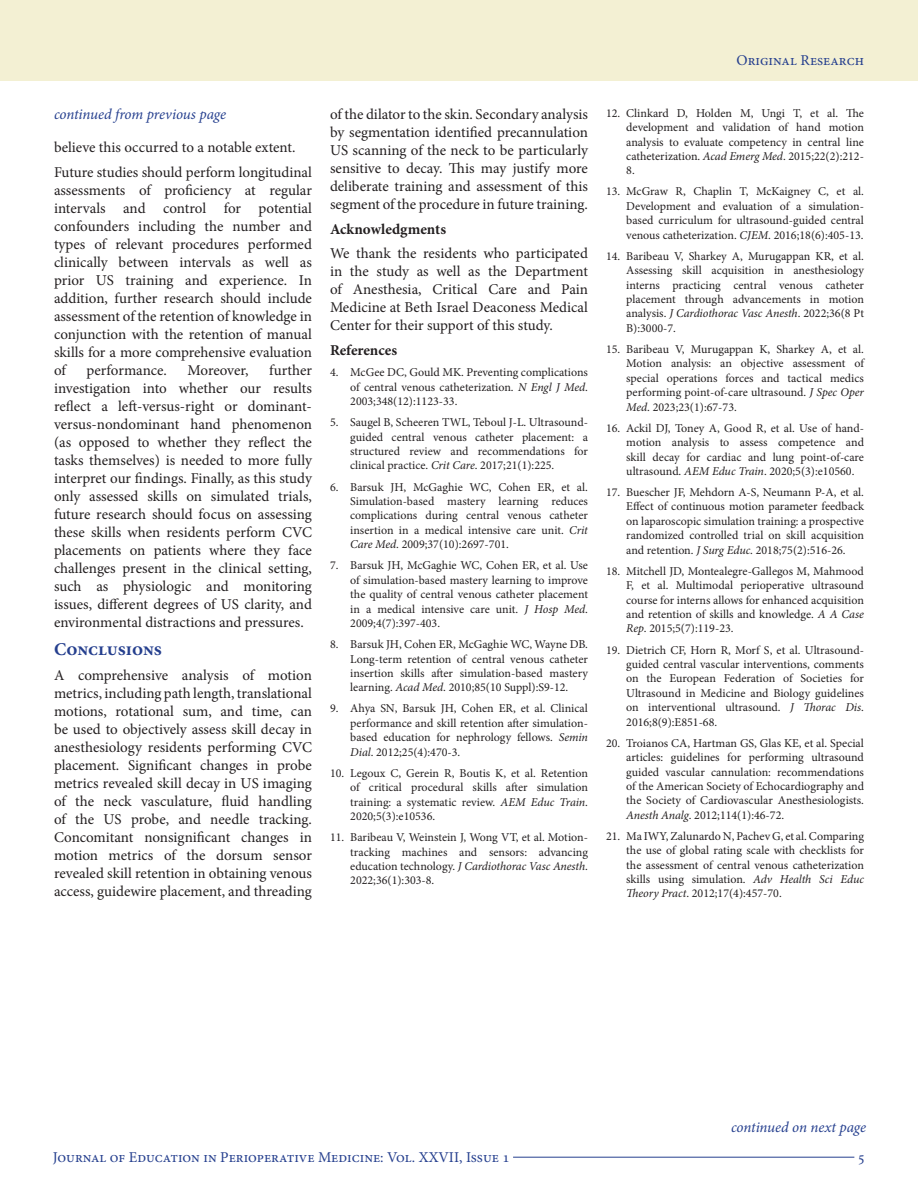
<style>
.page{position:relative;width:918px;height:1188px;background:#fff}
.page>*{position:absolute;margin:0;border:0;box-sizing:border-box;transform-origin:0 0}
.Section_Headings{font:700 18px "Minion Pro";color:#253f8e}
.t1{font:15px/18px "Minion Pro";color:#231f20;text-align:justify}
.t2{font:15px "Minion Pro";color:#253f8e}
.t3{font:italic 15px "Minion Pro";letter-spacing:-.01em;color:#253f8e}
.t4{font:700 15px "Minion Pro";color:#231f20}
.t5{font:12px/14.4px "Minion Pro";color:#231f20;text-align:justify}
.s1{font-style:italic}
</style>
<div class="page">
<hr style="left:513px;top:1157px;width:341px;height:1px;background:#253f8e">
<div style="left:0;top:0;width:918px;height:81px;background:#f3f0d3"></div>
<p class="t3" style="left:54px;top:104px;width:174px">continued from previous page</p>
<p class="t1" style="left:54px;top:139px;width:243px">believe this occurred to a notable extent.</p>
<p class="t1" style="left:54px;top:163px;width:260px">Future studies should perform longitudinal assessments of proficiency at regular intervals and control for potential confounders including the number and types of relevant procedures performed clinically between intervals as well as prior US training and experience. In addition, further research should include assessment of the retention of knowledge in conjunction with the retention of manual skills for a more comprehensive evaluation of</p>
<p class="t1" style="left:54px;top:361px;width:260px;text-indent:215px">further investigation into whether our results reflect a left-versus-right or dominant&shy;versus-nondominant hand phenomenon (as opposed to whether they reflect the tasks themselves) is needed to more fully interpret our findings. Finally, as this study only assessed skills on simulated trials, future research should focus on assessing these skills when residents perform CVC placements on patients where they face challenges present in the clinical setting, such as physiologic and monitoring issues, different degrees of US clarity, and environmental distractions and pressures.</p>
<p class="Section_Headings" style="left:54px;top:637px;width:109px">Conclusions</p>
<p class="t1" style="left:54px;top:666px;width:260px">A comprehensive analysis of motion metrics, including path length, translational motions, rotational sum, and time, can be used to objectively assess skill decay in anesthesiology residents performing CVC placement. Significant changes in probe metrics revealed skill decay in US imaging of the neck vasculature, fluid handling of the US probe, and needle tracking.<br>Concomitant nonsignificant changes in motion metrics of the dorsum sensor revealed skill retention in obtaining venous access, guidewire placement, and threading</p>
<p class="t1" style="left:87px;top:361px;width:82px">performance.</p>
<p class="t1" style="left:188px;top:361px;width:62px">Moreover,</p>
<p class="t1" style="left:330px;top:105px;width:260px">of the dilator to the skin. Secondary analysis by segmentation identified precannulation US scanning of the neck to be particularly sensitive to decay. This may justify more deliberate training and assessment of this segment of the procedure in future training.</p>
<p class="t4" style="left:330px;top:218px;width:118px">Acknowledgments</p>
<p class="t1" style="left:330px;top:245px;width:260px">We thank the residents who participated in the study as well as the Department of Anesthesia, Critical Care and Pain Medicine at Beth Israel Deaconess Medical Center for their support of this study.</p>
<p class="t4" style="left:330px;top:340px;width:69px">References</p>
<p class="t5" style="left:350px;top:365px;width:239px;text-indent:-20px">4. McGee DC, Gould MK. Preventing complications of central venous catheterization. <span class="s1">N Engl J Med</span>.<br>2003;348(12):1123-33.</p>
<p class="t5" style="left:350px;top:415px;width:239px;text-indent:-20px">5. Saugel B, Scheeren TWL, Teboul J-L. Ultrasound&shy;guided central venous catheter placement: a structured review and recommendations for clinical practice. <span class="s1">Crit Care</span>. 2017;21(1):225.</p>
<p class="t5" style="left:350px;top:480px;width:239px;text-indent:-20px">6. Barsuk JH, McGaghie WC, Cohen ER, et al.<br>Simulation-based mastery learning reduces complications during central venous catheter insertion in a medical intensive care unit. <span class="s1">Crit Care Med</span>. 2009;37(10):2697-701.</p>
<p class="t5" style="left:350px;top:558px;width:239px;text-indent:-20px">7. Barsuk JH, McGaghie WC, Cohen ER, et al. Use of simulation-based mastery learning to improve the quality of central venous catheter placement in a medical intensive care unit. <span class="s1">J Hosp Med</span>.<br>2009;4(7):397-403.</p>
<p class="t5" style="left:350px;top:637px;width:239px;text-indent:-20px">8. Barsuk JH, Cohen ER, McGaghie WC, Wayne DB.<br>Long-term retention of central venous catheter insertion skills after simulation-based mastery learning. <span class="s1">Acad Med</span>. 2010;85(10 Suppl):S9-12.</p>
<p class="t5" style="left:350px;top:701px;width:239px;text-indent:-20px">9. Ahya SN, Barsuk JH, Cohen ER, et al. Clinical performance and skill retention after simulation&shy;based education for nephrology fellows. <span class="s1">Semin Dial</span>. 2012;25(4):470-3.</p>
<p class="t5" style="left:350px;top:766px;width:239px;text-indent:-20px">10. Legoux C, Gerein R, Boutis K, et al. Retention of critical procedural skills after simulation training: a systematic review. <span class="s1">AEM Educ Train</span>.<br>2020;5(3):e10536.</p>
<p class="t5" style="left:350px;top:830px;width:239px;text-indent:-20px">11. Baribeau V, Weinstein J, Wong VT, et al. Motion&shy;tracking machines and sensors: advancing education technology. <span class="s1">J Cardiothorac Vasc Anesth</span>.<br>2022;36(1):303-8.</p>
<p class="t2" style="left:737px;top:50px;width:129px">Original Research</p>
<p class="t5" style="left:626px;top:106px;width:239px;text-indent:-20px">12. Clinkard D, Holden M, Ungi T, et al. The development and validation of hand motion analysis to evaluate competency in central line catheterization. <span class="s1">Acad Emerg Med</span>. 2015;22(2):212- 8.</p>
<p class="t5" style="left:626px;top:184px;width:239px;text-indent:-20px">13. McGraw R, Chaplin T, McKaigney C, et al.<br>Development and evaluation of a simulation&shy;based curriculum for ultrasound-guided central venous catheterization. <span class="s1">CJEM</span>. 2016;18(6):405-13.</p>
<p class="t5" style="left:626px;top:249px;width:239px;text-indent:-20px">14. Baribeau V, Sharkey A, Murugappan KR, et al.<br>Assessing skill acquisition in anesthesiology interns practicing central venous catheter placement through advancements in motion analysis. <span class="s1">J Cardiothorac Vasc Anesth</span>. 2022;36(8 Pt B):3000-7.</p>
<p class="t5" style="left:626px;top:342px;width:240px;text-indent:-20px">15. Baribeau V, Murugappan K, Sharkey A, et al.<br>Motion analysis: an objective assessment of special operations forces and tactical medics performing point-of-care ultrasound. <span class="s1">J Spec Oper Med</span>. 2023;23(1):67-73.</p>
<p class="t5" style="left:626px;top:421px;width:239px;text-indent:-20px">16. Ackil DJ, Toney A, Good R, et al. Use of hand&shy;motion analysis to assess competence and skill decay for cardiac and lung point-of-care ultrasound. <span class="s1">AEM Educ Train</span>. 2020;5(3):e10560.</p>
<p class="t5" style="left:626px;top:485px;width:239px;text-indent:-20px">17. Buescher JF, Mehdorn A-S, Neumann P-A, et al.<br>Effect of continuous motion parameter feedback on laparoscopic simulation training: a prospective randomized controlled trial on skill acquisition and retention. <span class="s1">J Surg Educ</span>. 2018;75(2):516-26.</p>
<p class="t5" style="left:626px;top:564px;width:239px;text-indent:-20px">18. Mitchell JD, Montealegre-Gallegos M, Mahmood F, et al. Multimodal perioperative ultrasound course for interns allows for enhanced acquisition and retention of skills and knowledge. <span class="s1">A A Case Rep</span>. 2015;5(7):119-23.</p>
<p class="t5" style="left:626px;top:643px;width:239px;text-indent:-20px">19. Dietrich CF, Horn R, Morf S, et al. Ultrasound&shy;guided central vascular interventions, comments on the European Federation of Societies for Ultrasound in Medicine and Biology guidelines on interventional ultrasound. <span class="s1">J Thorac Dis</span>.<br>2016;8(9):E851-68.</p>
<p class="t5" style="left:626px;top:736px;width:239px;text-indent:-20px">20. Troianos CA, Hartman GS, Glas KE, et al. Special articles: guidelines for performing ultrasound guided vascular cannulation: recommendations of the American Society of Echocardiography and the Society of Cardiovascular Anesthesiologists.<br><span class="s1">Anesth Analg</span>. 2012;114(1):46-72.</p>
<p class="t5" style="left:626px;top:829px;width:239px;text-indent:-20px">21. Ma IWY, Zalunardo N, Pachev G, et al. Comparing the use of global rating scale with checklists for the assessment of central venous catheterization skills using simulation. <span class="s1">Adv Health Sci Educ Theory Pract</span>. 2012;17(4):457-70.</p>
<p class="t3" style="left:731px;top:1117px;width:137px">continued on next page</p>
<p class="t2" style="left:53px;top:1147px;width:458px">Journal of Education in Perioperative Medicine: Vol. XXVII, Issue 1</p>
<p class="t2" style="left:858px;top:1147px;width:9px">5</p>
</div>
